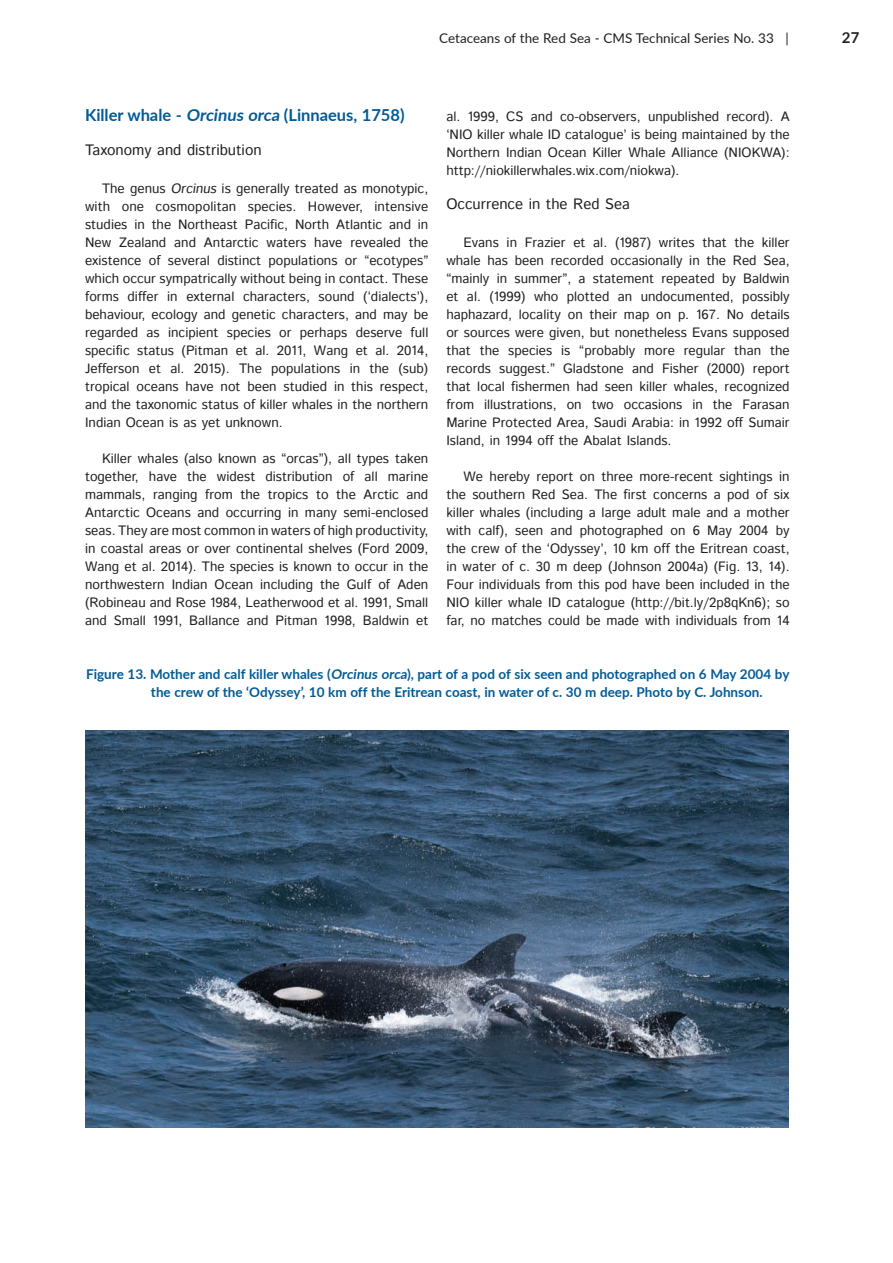
<style>
.page{position:relative;width:893px;height:1263px;background:#fff}
.page>*{position:absolute;margin:0;border:0;box-sizing:border-box;transform-origin:0 0}
.accounts_U2{font:700 16.5px "Lato";color:#005b97}
.cetacea_U3{font:15px "Istok";color:#231f20}
.t1{font:700 15px "Lato";color:#231f20}
.cetacea_body_einzug{font:13.5px/18px "Istok";color:#231f20;text-align:justify}
.Flyways_Table_Übersc{font:700 13.5px "Lato";color:#005b97}
.t2{font:13.5px "Lato";color:#231f20}
</style>
<div class="page">
<img style="left:85px;top:730px;width:703px;height:398px">
<p class="t2" style="left:439px;top:28px;width:351px">Cetaceans of the Red Sea - CMS Technical Series No. 33 |</p>
<p class="t1" style="left:842px;top:26px;width:19px">27</p>
<p class="accounts_U2" style="left:85px;top:103px;width:321px">Killer whale - Orcinus orca (Linnaeus, 1758)</p>
<p class="cetacea_U3" style="left:85px;top:140px;width:178px">Taxonomy and distribution</p>
<p class="cetacea_body_einzug" style="left:85px;top:180px;width:345px;text-indent:17px">The genus Orcinus is generally treated as monotypic, with one cosmopolitan species. However, intensive studies in the Northeast Pacific, North Atlantic and in New Zealand and Antarctic waters have revealed the existence of several distinct populations or “ecotypes” which occur sympatrically without being in contact. These forms differ in external characters, sound (‘dialects’), behaviour, ecology and genetic characters, and may be regarded as incipient species or perhaps deserve full specific status (Pitman et al. 2011, Wang et al. 2014, Jefferson et al. 2015). The populations in the (sub) tropical oceans have not been studied in this respect, and the taxonomic status of killer whales in the northern Indian Ocean is as yet unknown.</p>
<p class="cetacea_body_einzug" style="left:85px;top:450px;width:345px;text-indent:17px">Killer whales (also known as “orcas”), all types taken together, have the widest distribution of all marine mammals, ranging from the tropics to the Arctic and Antarctic Oceans and occurring in many semi-enclosed seas. They are most common in waters of high productivity, in coastal areas or over continental shelves (Ford 2009, Wang et al. 2014). The species is known to occur in the northwestern Indian Ocean including the Gulf of Aden (Robineau and Rose 1984, Leatherwood et al. 1991, Small and Small 1991, Ballance and Pitman 1998, Baldwin et</p>
<p class="cetacea_body_einzug" style="left:446px;top:108px;width:345px">al. 1999, CS and co-observers, unpublished record). A ‘NIO killer whale ID catalogue’ is being maintained by the Northern Indian Ocean Killer Whale Alliance (NIOKWA): http://niokillerwhales.wix.com/niokwa).</p>
<p class="cetacea_U3" style="left:446px;top:194px;width:185px">Occurrence in the Red Sea</p>
<p class="cetacea_body_einzug" style="left:446px;top:234px;width:345px;text-indent:17px">Evans in Frazier et al. (1987) writes that the killer whale has been recorded occasionally in the Red Sea, “mainly in summer”, a statement repeated by Baldwin et al. (1999) who plotted an undocumented, possibly haphazard, locality on their map on p. 167. No details or sources were given, but nonetheless Evans supposed that the species is “probably more regular than the records suggest.” Gladstone and Fisher (2000) report that local fishermen had seen killer whales, recognized from illustrations, on two occasions in the Farasan Marine Protected Area, Saudi Arabia: in 1992 off Sumair Island, in 1994 off the Abalat Islands.</p>
<p class="cetacea_body_einzug" style="left:446px;top:468px;width:345px;text-indent:17px">We hereby report on three more-recent sightings in the southern Red Sea. The first concerns a pod of six killer whales (including a large adult male and a mother with calf), seen and photographed on 6 May 2004 by the crew of the ‘Odyssey’, 10 km off the Eritrean coast, in water of c. 30 m deep (Johnson 2004a) (Fig. 13, 14).<br>Four individuals from this pod have been included in the NIO killer whale ID catalogue (http://bit.ly/2p8qKn6); so far, no matches could be made with individuals from 14</p>
<p class="Flyways_Table_Übersc" style="left:86px;top:664px;width:705px">Figure 13. Mother and calf killer whales (Orcinus orca), part of a pod of six seen and photographed on 6 May 2004 by</p>
<p class="Flyways_Table_Übersc" style="left:151px;top:682px;width:613px">the crew of the ‘Odyssey’, 10 km off the Eritrean coast, in water of c. 30 m deep. Photo by C. Johnson.</p>
</div>
